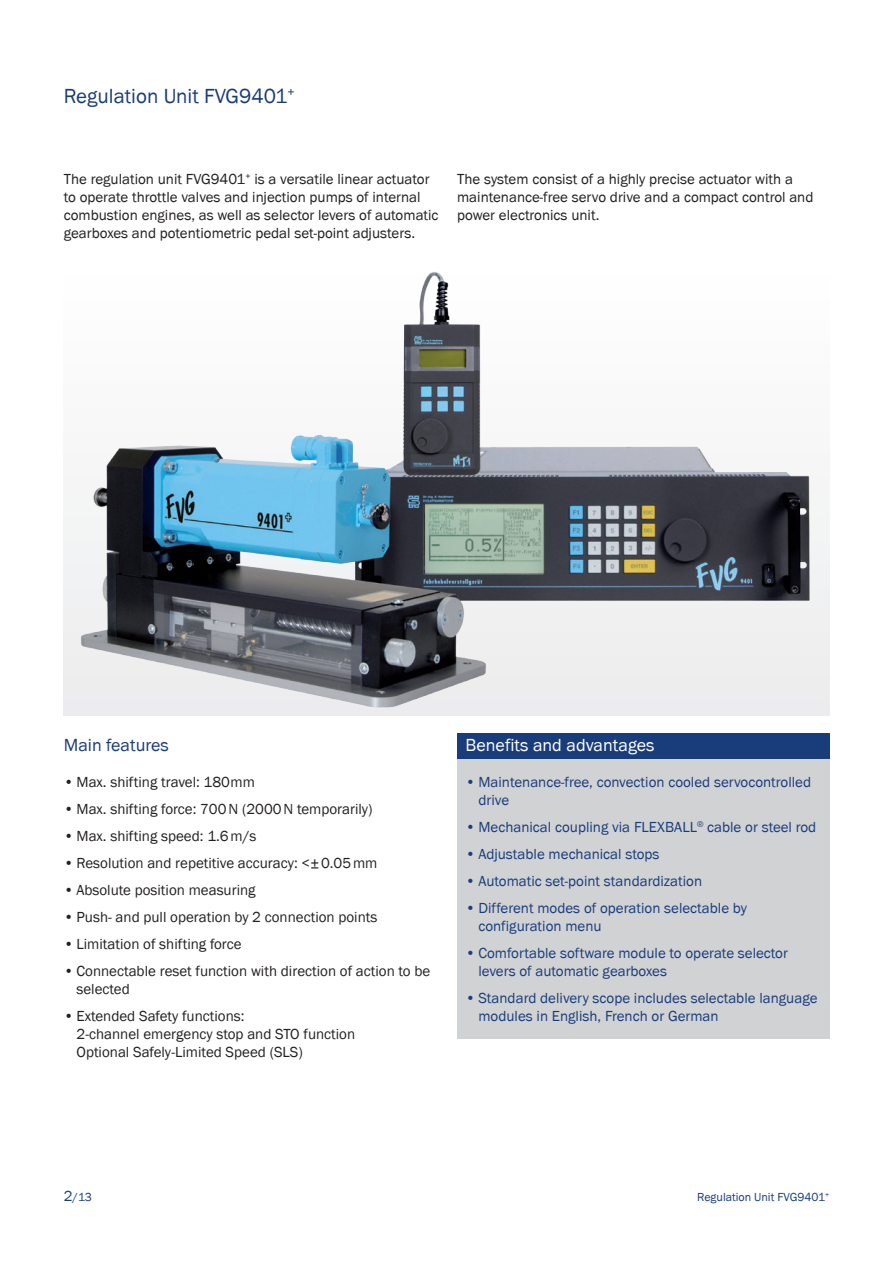
<style>
.page{position:relative;width:893px;height:1263px;background:#fff}
.page>*{position:absolute;margin:0;border:0;box-sizing:border-box;transform-origin:0 0}
.Überschrift{font:21px "Franklin Got Itc TEE";color:#193d7b}
.Überschrift_Nutzen{font:18px "Franklin Got Itc TEE";color:#fff}
.Überschrift_Merkmale{font:18px "Franklin Got Itc TEE";color:#193d7b}
.t1{font:15px/18px "Franklin Gothic";color:#231f20}
.t2{font:15px/18px "Franklin Got Itc TEE";color:#193d7b}
.Fließtext{font:15px/18px "Franklin Got Itc TEE";color:#231f20}
.Kapitel{font:12px "Franklin Got Itc TEE";color:#193d7b}
.s1{font-size:15px}
</style>
<div class="page">
<img style="left:64px;top:272px;width:765px;height:443px">
<div style="left:457px;top:738px;width:372px;height:301px;background:#d1d2d4"></div>
<div style="left:457px;top:733px;width:372px;height:26px;background:#193d7b"></div>
<p class="Überschrift" style="left:64px;top:84px;width:232px">Regulation Unit FVG9401<sup>+</sup></p>
<p class="Fließtext" style="left:64px;top:170px;width:376px">The regulation unit FVG9401<sup>+</sup> is a versatile linear actuator to operate throttle valves and injection pumps of internal combustion engines, as well as selector levers of automatic gearboxes and potentiometric pedal set-point adjusters.</p>
<p class="Fließtext" style="left:457px;top:170px;width:358px">The system consist of a highly precise actuator with a maintenance-free servo drive and a compact control and power electronics unit.</p>
<p class="Überschrift_Merkmale" style="left:64px;top:735px;width:106px">Main features</p>
<p class="t1" style="left:64px;top:773px;width:193px">• Max. shifting travel: 180mm</p>
<p class="t1" style="left:64px;top:800px;width:310px">• Max. shifting force: 700N (2000N temporarily)</p>
<p class="t1" style="left:64px;top:827px;width:194px">• Max. shifting speed: 1.6m/s</p>
<p class="t1" style="left:64px;top:854px;width:315px">• Resolution and repetitive accuracy: &lt;±0.05mm</p>
<p class="t1" style="left:64px;top:881px;width:193px">• Absolute position measuring</p>
<p class="t1" style="left:64px;top:908px;width:315px">• Push- and pull operation by 2 connection points</p>
<p class="t1" style="left:64px;top:935px;width:179px">• Limitation of shifting force</p>
<p class="t1" style="left:77px;top:962px;width:355px;text-indent:-13px">• Connectable reset function with direction of action to be selected</p>
<p class="t1" style="left:77px;top:1007px;width:280px;text-indent:-13px">• Extended Safety functions:<br>2-channel emergency stop and STO function<br>Optional Safely-Limited Speed (SLS)</p>
<p class="Überschrift_Nutzen" style="left:466px;top:735px;width:190px">Benefits and advantages</p>
<p class="t2" style="left:478px;top:773px;width:334px;text-indent:-13px">• Maintenance-free, convection cooled servocontrolled drive</p>
<p class="t2" style="left:466px;top:818px;width:352px">• Mechanical coupling via FLEXBALL<sup>®</sup> cable or steel rod</p>
<p class="t2" style="left:466px;top:845px;width:195px">• Adjustable mechanical stops</p>
<p class="t2" style="left:466px;top:872px;width:238px">• Automatic set-point standardization</p>
<p class="t2" style="left:478px;top:899px;width:270px;text-indent:-13px">• Different modes of operation selectable by configuration menu</p>
<p class="t2" style="left:478px;top:944px;width:311px;text-indent:-13px">• Comfortable software module to operate selector levers of automatic gearboxes</p>
<p class="t2" style="left:478px;top:989px;width:341px;text-indent:-13px">• Standard delivery scope includes selectable language modules in English, French or German</p>
<p class="Kapitel" style="left:64px;top:1190px;width:30px"><span class="s1">2</span>/13</p>
<p class="Kapitel" style="left:697px;top:1190px;width:133px">Regulation Unit FVG9401<sup>+</sup></p>
</div>
